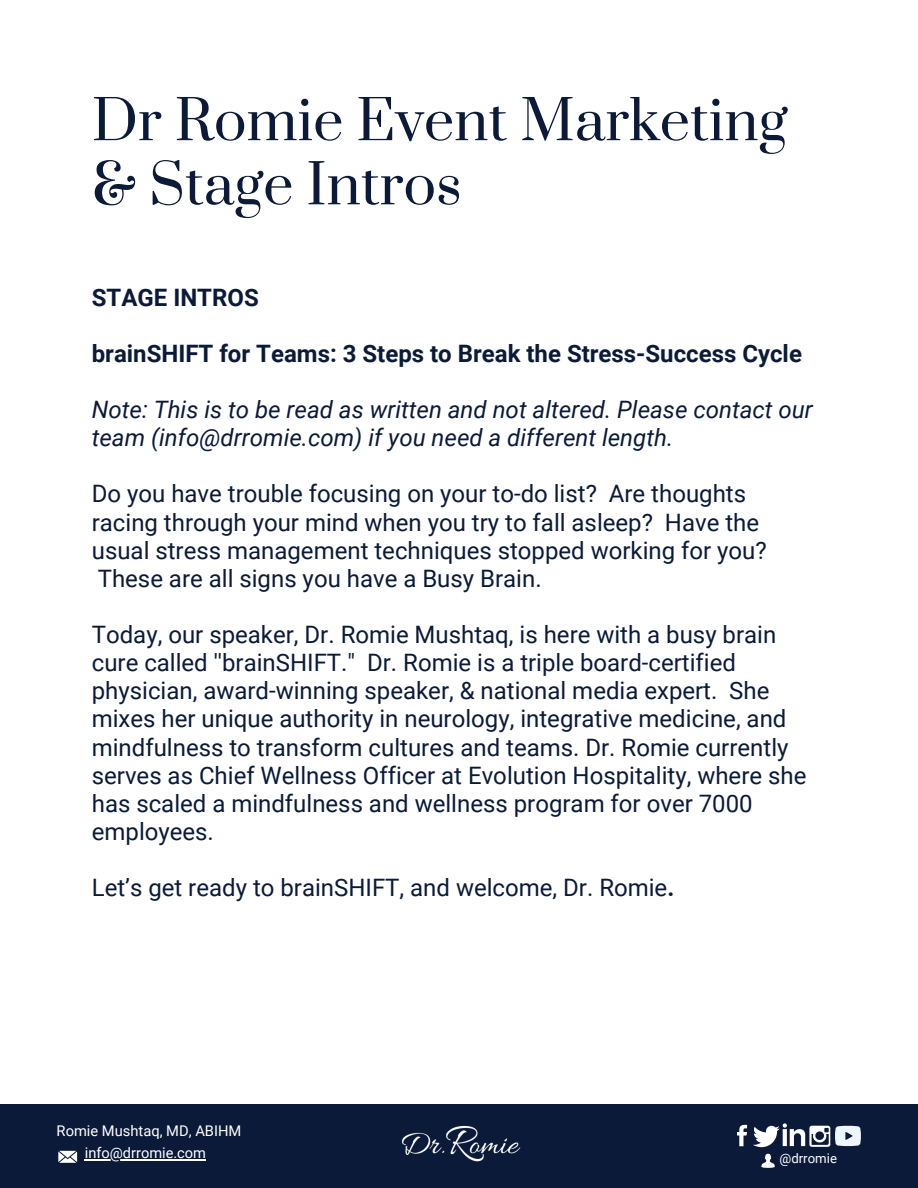
<style>
.page{position:relative;width:918px;height:1188px;background:#fff}
.page>*{position:absolute;margin:0;border:0;box-sizing:border-box;transform-origin:0 0}
.t1{font:54px/64.2px "Prata";color:#0a1a38}
.t2{font:24px/28.2px "Roboto";color:#0a1a38}
.t3{font:italic 24px/28.2px "Roboto";color:#0a1a38}
.t4{font:700 24px "Roboto";color:#0a1a38}
.t5{font:14.7px "Roboto";color:#fff}
.t6{font:14.55px "Roboto";color:#fff}
.t7{font:13.2px "Roboto";color:#fff}
.s1{font-weight:700}
</style>
<div class="page">
<div style="left:0;top:1104px;width:918px;height:84px;background:#0a1a38"></div>
<img style="left:402px;top:1125px;width:119px;height:37px">
<svg style="left:58px;top:1151px;width:19px;height:12px"></svg>
<hr style="left:85px;top:1160px;width:121px;height:1px;background:#fff">
<svg style="left:737px;top:1125px;width:10px;height:21px"></svg>
<svg style="left:753px;top:1126px;width:26px;height:21px"></svg>
<img style="left:779px;top:1123px;width:26px;height:24px">
<img style="left:805px;top:1125px;width:26px;height:22px">
<svg style="left:835px;top:1126px;width:26px;height:20px"></svg>
<svg style="left:761px;top:1154px;width:14px;height:14px"></svg>
<h1 class="t1" style="left:92px;top:91px;width:697px">Dr Romie Event Marketing &amp; Stage Intros</h1>
<p class="t4" style="left:92px;top:283px;width:168px">STAGE INTROS</p>
<p class="t4" style="left:92px;top:340px;width:712px">brainSHIFT for Teams: 3 Steps to Break the Stress-Success Cycle</p>
<p class="t3" style="left:92px;top:396px;width:722px">Note: This is to be read as written and not altered. Please contact our team (info@drromie.com) if you need a different length.</p>
<p class="t2" style="left:92px;top:480px;width:677px">Do you have trouble focusing on your to-do list? Are thoughts racing through your mind when you try to fall asleep? Have the usual stress management techniques stopped working for you?<br>These are all signs you have a Busy Brain.</p>
<p class="t2" style="left:92px;top:621px;width:716px">Today, our speaker, Dr. Romie Mushtaq, is here with a busy brain cure called ''brainSHIFT." Dr. Romie is a triple board-certified physician, award-winning speaker, &amp; national media expert. She mixes her unique authority in neurology, integrative medicine, and mindfulness to transform cultures and teams. Dr. Romie currently serves as Chief Wellness Officer at Evolution Hospitality, where she has scaled a mindfulness and wellness program for over 7000 employees.</p>
<p class="t2" style="left:92px;top:874px;width:584px">Let’s get ready to brainSHIFT, and welcome, Dr. Romie<span class="s1">.</span></p>
<p class="t5" style="left:57px;top:1123px;width:186px">Romie Mushtaq, MD, ABIHM</p>
<p class="t6" style="left:85px;top:1145px;width:123px">info@drromie.com</p>
<p class="t7" style="left:780px;top:1151px;width:59px">@drromie</p>
</div>
